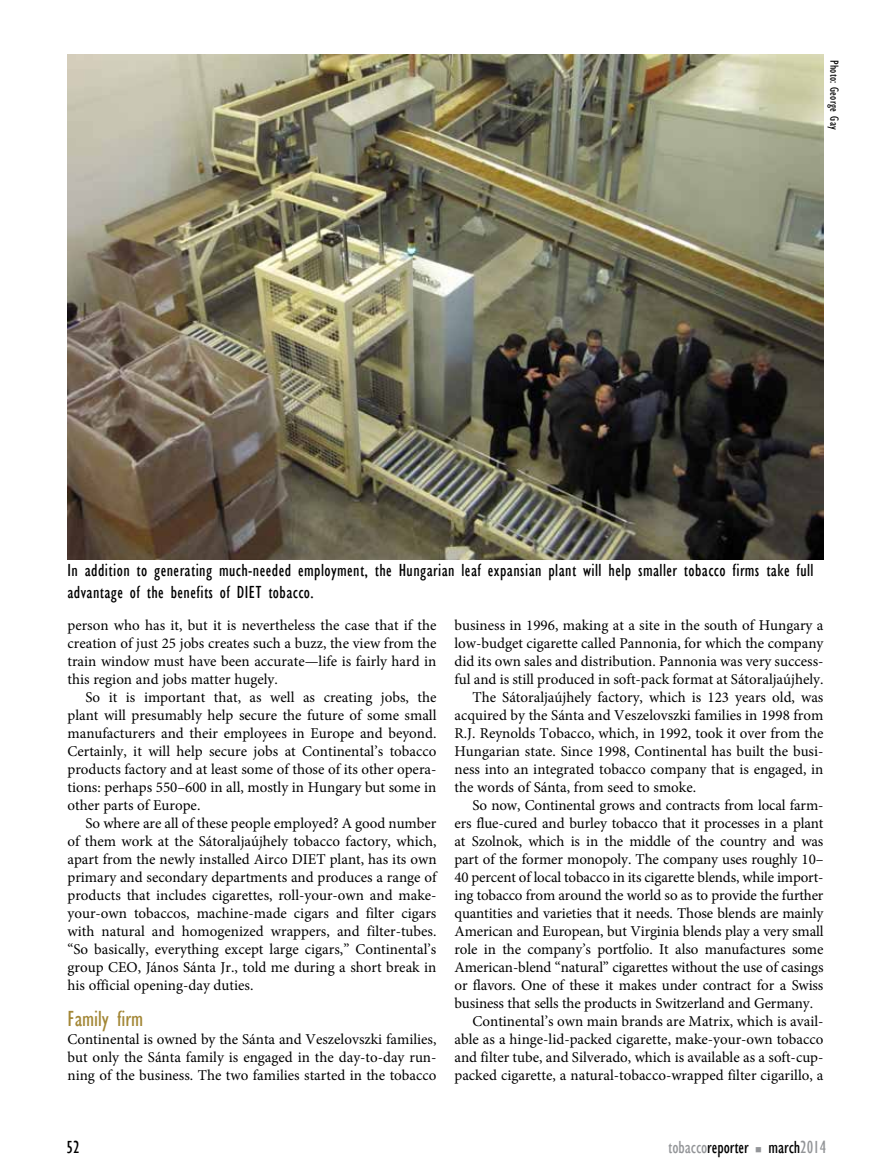
<style>
.page{position:relative;width:891px;height:1175px;background:#fff}
.page>*{position:absolute;margin:0;border:0;box-sizing:border-box;transform-origin:0 0}
.t1{font:condensed 22.5px "Gill Sans";color:#a38736}
.t2{font:condensed 18px/21.6px "Gill Sans";letter-spacing:.025em;color:#000}
.t3{font:condensed 18px "Gill Sans";color:#000}
.t4{font:15px/18px "Minion Pro";color:#000;text-align:justify}
.t5{font:condensed 12px "Gill Sans";letter-spacing:.025em;color:#000}
.s1{color:#939598}
</style>
<div class="page">
<img style="left:68px;top:54px;width:756px;height:505px">
<p class="t5" style="left:842px;top:60px;width:71px;rotate:90deg">Photo: George Gay</p>
<p class="t2" style="left:68px;top:560px;width:748px">In addition to generating much-needed employment, the Hungarian leaf expansian plant will help smaller tobacco firms take full advantage of the benefits of DIET tobacco.</p>
<p class="t4" style="left:68px;top:616px;width:371px">person who has it, but it is nevertheless the case that if the creation of just 25 jobs creates such a buzz, the view from the train window must have been accurate—life is fairly hard in this region and jobs matter hugely.</p>
<p class="t4" style="left:68px;top:688px;width:371px;text-indent:18px">So it is important that, as well as creating jobs, the plant will presumably help secure the future of some small manufacturers and their employees in Europe and beyond.<br>Certainly, it will help secure jobs at Continental’s tobacco products factory and at least some of those of its other opera&shy;tions: perhaps 550–600 in all, mostly in Hungary but some in other parts of Europe.</p>
<p class="t4" style="left:68px;top:814px;width:372px;text-indent:18px">So where are all of these people employed? A good number of them work at the Sátoraljaújhely tobacco factory, which, apart from the newly installed Airco DIET plant, has its own primary and secondary departments and produces a range of products that includes cigarettes, roll-your-own and make&shy;your-own tobaccos, machine-made cigars and filter cigars with natural and homogenized wrappers, and filter-tubes. “So basically, everything except large cigars,” Continental’s group CEO, János Sánta Jr., told me during a short break in his official opening-day duties.</p>
<h1 class="t1" style="left:68px;top:1005px;width:77px">Family firm</h1>
<p class="t4" style="left:68px;top:1030px;width:371px">Continental is owned by the Sánta and Veszelovszki families, but only the Sánta family is engaged in the day-to-day run&shy;ning of the business. The two families started in the tobacco</p>
<p class="t4" style="left:454px;top:616px;width:370px">business in 1996, making at a site in the south of Hungary a</p>
<p class="t4" style="left:454px;top:634px;width:371px">low-budget cigarette called Pannonia, for which the company</p>
<p class="t4" style="left:454px;top:652px;width:371px">did its own sales and distribution. Pannonia was very success-</p>
<p class="t4" style="left:454px;top:670px;width:371px">ful and is still produced in soft-pack format at Sátoraljaújhely.</p>
<p class="t4" style="left:473px;top:688px;width:352px">The Sátoraljaújhely factory, which is 123 years old, was</p>
<p class="t4" style="left:454px;top:706px;width:370px">acquired by the Sánta and Veszelovszki families in 1998 from</p>
<p class="t4" style="left:454px;top:724px;width:371px">R.J. Reynolds Tobacco, which, in 1992, took it over from the</p>
<p class="t4" style="left:454px;top:742px;width:370px">Hungarian state. Since 1998, Continental has built the busi-</p>
<p class="t4" style="left:454px;top:760px;width:371px">ness into an integrated tobacco company that is engaged, in</p>
<p class="t4" style="left:454px;top:778px;width:243px">the words of Sánta, from seed to smoke.</p>
<p class="t4" style="left:473px;top:796px;width:352px">So now, Continental grows and contracts from local farm-</p>
<p class="t4" style="left:454px;top:814px;width:370px">ers flue-cured and burley tobacco that it processes in a plant</p>
<p class="t4" style="left:454px;top:832px;width:370px">at Szolnok, which is in the middle of the country and was</p>
<p class="t4" style="left:454px;top:850px;width:371px">part of the former monopoly. The company uses roughly 10–</p>
<p class="t4" style="left:454px;top:868px;width:370px">40 percent of local tobacco in its cigarette blends, while import-</p>
<p class="t4" style="left:454px;top:886px;width:371px">ing tobacco from around the world so as to provide the further</p>
<p class="t4" style="left:454px;top:904px;width:371px">quantities and varieties that it needs. Those blends are mainly</p>
<p class="t4" style="left:454px;top:922px;width:371px">American and European, but Virginia blends play a very small</p>
<p class="t4" style="left:454px;top:940px;width:370px">role in the company’s portfolio. It also manufactures some</p>
<p class="t4" style="left:454px;top:958px;width:371px">American-blend “natural” cigarettes without the use of casings</p>
<p class="t4" style="left:454px;top:976px;width:370px">or flavors. One of these it makes under contract for a Swiss</p>
<p class="t4" style="left:454px;top:994px;width:360px">business that sells the products in Switzerland and Germany.</p>
<p class="t4" style="left:473px;top:1012px;width:352px">Continental’s own main brands are Matrix, which is avail-</p>
<p class="t4" style="left:454px;top:1030px;width:371px">able as a hinge-lid-packed cigarette, make-your-own tobacco</p>
<p class="t4" style="left:454px;top:1048px;width:371px">and filter tube, and Silverado, which is available as a soft-cup-</p>
<p class="t4" style="left:454px;top:1066px;width:370px">packed cigarette, a natural-tobacco-wrapped filter cigarillo, a</p>
<p class="t2" style="left:66px;top:1135px;width:15px">52</p>
<p class="t3" style="left:668px;top:1136px;width:160px"><span class="s1">tobacco</span>reporter <span class="s1">■</span> march<span class="s1">2014</span></p>
</div>
